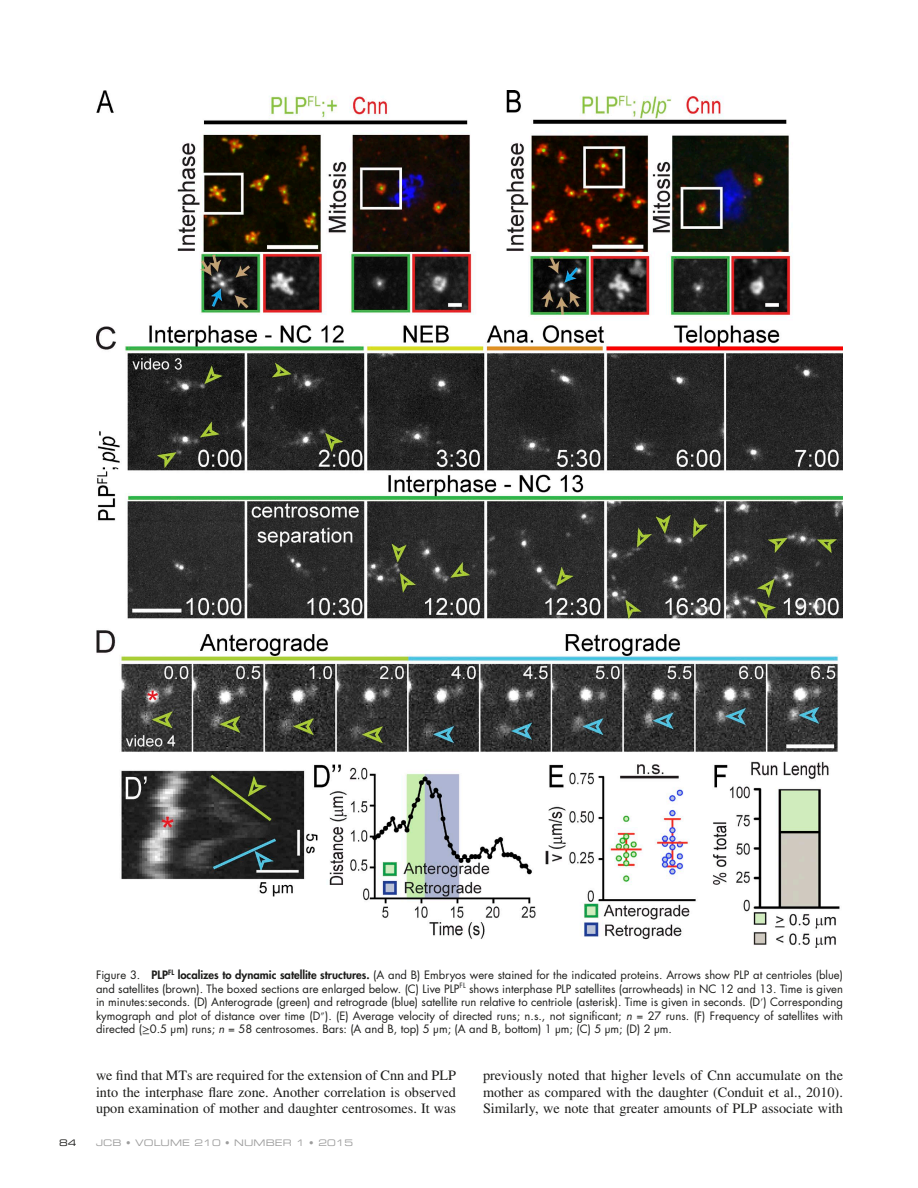
<style>
.page{position:relative;width:918px;height:1188px;background:#fff}
.page>*{position:absolute;margin:0;border:0;box-sizing:border-box;transform-origin:0 0}
.t1{font:14.25px/16.5px "Times LT Std";color:#1d1d1b;text-align:justify}
.t2{font:11.25px/13.5px "Futura Std";color:#1d1d1b;text-align:justify}
.t3{font:9px "Eurostile LT Std Ex 2";letter-spacing:.01em;color:#9d9d9d}
.t4{font:9px "Eurostile LT Std Ex 2";color:#1d1d1b}
.s1{font-weight:800}
.s2{font-family:"STIX General"}
.s3{font-style:italic}
</style>
<div class="page">
<img style="left:96px;top:90px;width:747px;height:858px">
<p class="t2" style="left:96px;top:968px;width:749px">Figure 3. <span class="s1">PLP</span><sup>FL</sup> <span class="s1">localizes to dynamic satellite structures.</span> (A and B) Embryos were stained for the indicated proteins. Arrows show PLP at centrioles (blue) and satellites (brown). The boxed sections are enlarged below. (C) Live PLP<sup>FL</sup> shows interphase PLP satellites (arrowheads) in NC 12 and 13. Time is given in minutes:seconds. (D) Anterograde (green) and retrograde (blue) satellite run relative to centriole (asterisk). Time is given in seconds. (D<span class="s2">′</span>) Corresponding kymograph and plot of distance over time (D<span class="s2">″</span>). (E) Average velocity of directed runs; n.s., not significant; <span class="s3">n</span> = 27 runs. (F) Frequency of satellites with directed (<span class="s2">≥</span>0.5 µm) runs; <span class="s3">n</span> = 58 centrosomes. Bars: (A and B, top) 5 µm; (A and B, bottom) 1 µm; (C) 5 µm; (D) 2 µm.</p>
<p class="t1" style="left:96px;top:1067px;width:362px">we find that MTs are required for the extension of Cnn and PLP into the interphase flare zone. Another correlation is observed upon examination of mother and daughter centrosomes. It was</p>
<p class="t1" style="left:483px;top:1067px;width:362px">previously noted that higher levels of Cnn accumulate on the mother as compared with the daughter (Conduit et al., 2010).<br>Similarly, we note that greater amounts of PLP associate with</p>
<p class="t4" style="left:59px;top:1136px;width:19px">84</p>
<p class="t3" style="left:96px;top:1136px;width:259px">JCB • VOLUME 210 • NUMBER 1 • 2015</p>
</div>
